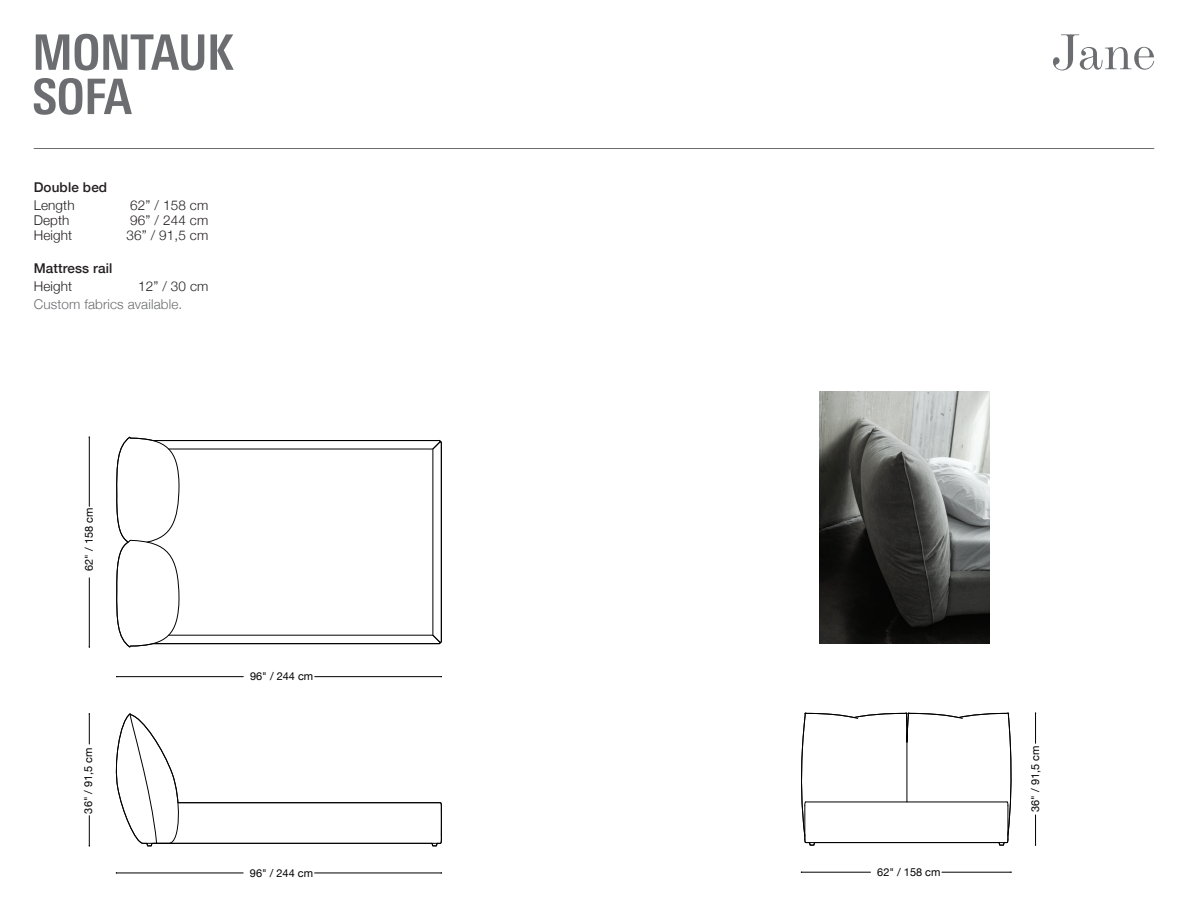
<style>
.page{position:relative;width:1188px;height:918px;background:#fff}
.page>*{position:absolute;margin:0;border:0;box-sizing:border-box;transform-origin:0 0}
.t1{font:expanded 51.45px "Modern MT Pro";color:#6c6d70}
.t2{font:300 13.5px "Helvetica Neue";letter-spacing:.01em;color:#231f20}
.t3{font:300 13.5px "Helvetica Neue";letter-spacing:.01em;color:#6c6d70}
.t4{font:500 13.5px "Helvetica Neue";letter-spacing:.01em;color:#231f20}
.t5{font:10.95px "Helvetica Neue";color:#000}
</style>
<div class="page">
<svg style="left:34px;top:78px;width:98px;height:37px"></svg>
<svg style="left:36px;top:34px;width:198px;height:36px"></svg>
<hr style="left:34px;top:148px;width:1120px;height:1px;background:#6c6d70">
<svg style="left:116px;top:436px;width:326px;height:212px"></svg>
<hr style="left:89px;top:816px;width:1px;height:30px;background:#000">
<hr style="left:89px;top:714px;width:1px;height:30px;background:#000">
<hr style="left:116px;top:873px;width:127px;height:1px;background:#000">
<hr style="left:315px;top:873px;width:126px;height:1px;background:#000">
<hr style="left:117px;top:676px;width:126px;height:1px;background:#000">
<hr style="left:315px;top:676px;width:126px;height:1px;background:#000">
<hr style="left:89px;top:578px;width:1px;height:69px;background:#000">
<hr style="left:89px;top:437px;width:1px;height:69px;background:#000">
<svg style="left:115px;top:714px;width:327px;height:132px"></svg>
<hr style="left:801px;top:872px;width:70px;height:1px;background:#000">
<hr style="left:942px;top:872px;width:69px;height:1px;background:#000">
<svg style="left:801px;top:712px;width:211px;height:134px"></svg>
<hr style="left:1035px;top:815px;width:1px;height:30px;background:#000">
<hr style="left:1035px;top:713px;width:1px;height:30px;background:#000">
<img style="left:819px;top:392px;width:171px;height:252px">
<p class="t4" style="left:34px;top:177px;width:75px">Double bed</p>
<p class="t2" style="left:34px;top:195px;width:42px">Length</p>
<p class="t2" style="left:130px;top:195px;width:80px">62” / 158 cm</p>
<p class="t2" style="left:34px;top:210px;width:37px">Depth</p>
<p class="t2" style="left:130px;top:210px;width:80px">96” / 244 cm</p>
<p class="t2" style="left:34px;top:225px;width:40px">Height</p>
<p class="t2" style="left:126px;top:225px;width:83px">36” / 91,5 cm</p>
<p class="t4" style="left:34px;top:258px;width:80px">Mattress rail</p>
<p class="t2" style="left:34px;top:276px;width:40px">Height</p>
<p class="t2" style="left:138px;top:276px;width:72px">12” / 30 cm</p>
<p class="t3" style="left:34px;top:294px;width:150px">Custom fabrics available.</p>
<p class="t5" style="left:81px;top:571px;width:65px;rotate:-90deg">62" / 158 cm</p>
<p class="t5" style="left:80px;top:814px;width:68px;rotate:-90deg">36" / 91,5 cm</p>
<p class="t5" style="left:250px;top:669px;width:65px">96" / 244 cm</p>
<p class="t5" style="left:250px;top:865px;width:65px">96" / 244 cm</p>
<h1 class="t1" style="left:1051px;top:21px;width:106px">Jane</h1>
<p class="t5" style="left:877px;top:864px;width:65px">62" / 158 cm</p>
<p class="t5" style="left:1027px;top:812px;width:68px;rotate:-90deg">36" / 91,5 cm</p>
</div>
